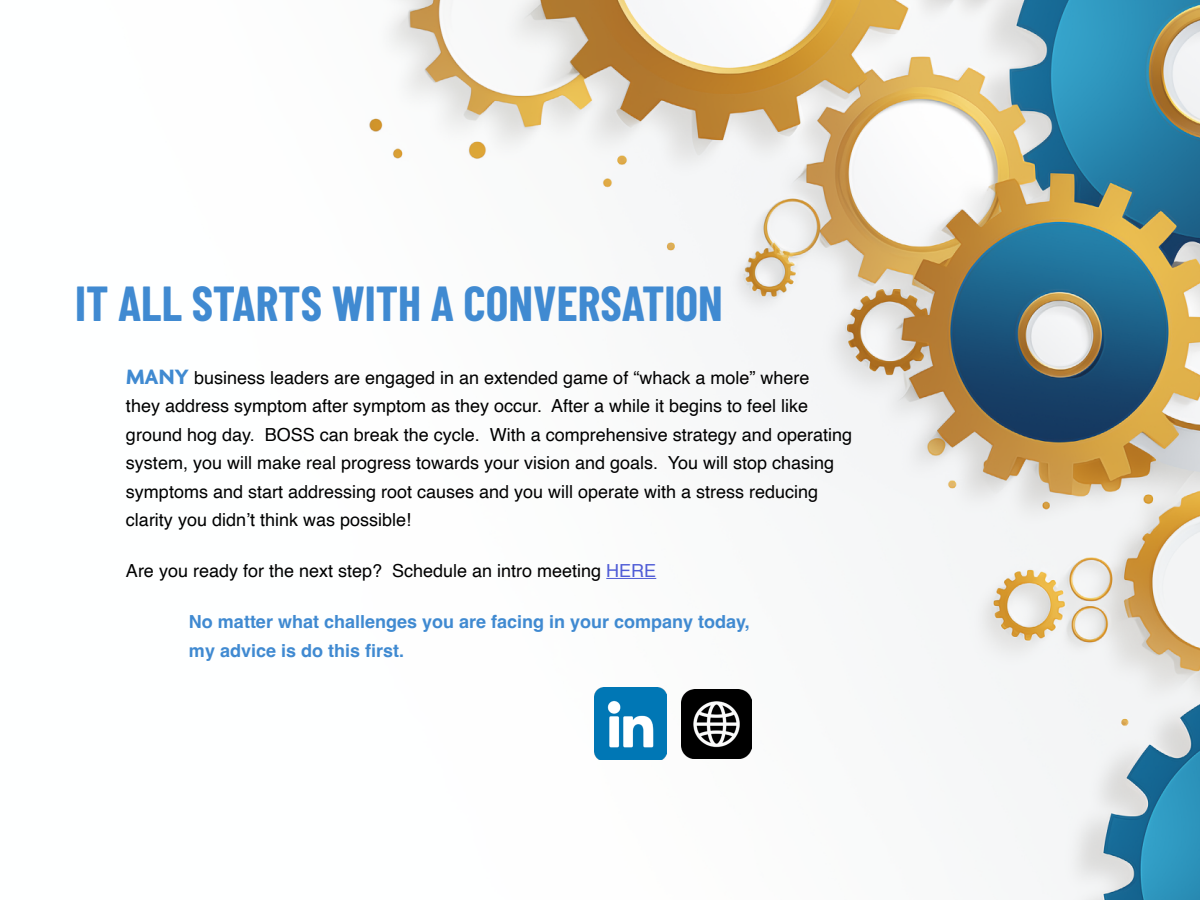
<style>
.page{position:relative;width:1200px;height:900px;background:#fff}
.page>*{position:absolute;margin:0;border:0;box-sizing:border-box;transform-origin:0 0}
.t1{font:700 48px "Barlow Condensed";color:#408ad1}
.t2{font:18px/28.5px "Helvetica";color:#000}
.t3{font:700 18px/28.5px "Helvetica";color:#408ad1}
.s1{font-family:"Agenda";font-weight:700;font-size:22.5px;color:#408ad1}
.s2{color:#4f5cd6}
</style>
<div class="page">
<img style="left:369px;top:0;width:831px;height:900px">
<hr style="left:606px;top:578px;width:50px;height:1px;background:#4f5cd6">
<img style="left:682px;top:689px;width:69px;height:70px">
<img style="left:594px;top:688px;width:73px;height:72px">
<h1 class="t1" style="left:75px;top:270px;width:649px">IT ALL STARTS WITH A CONVERSATION</h1>
<p class="t2" style="left:126px;top:364px;width:728px"><span class="s1">MANY</span> business leaders are engaged in an extended game of “whack a mole” where<br>they address symptom after symptom as they occur. After a while it begins to feel like ground hog day. BOSS can break the cycle. With a comprehensive strategy and operating system, you will make real progress towards your vision and goals. You will stop chasing symptoms and start addressing root causes and you will operate with a stress reducing clarity you didn’t think was possible!</p>
<p class="t2" style="left:126px;top:557px;width:532px">Are you ready for the next step? Schedule an intro meeting <span class="s2">HERE</span></p>
<p class="t3" style="left:189px;top:609px;width:562px">No matter what challenges you are facing in your company today, my advice is do this first.</p>
</div>
